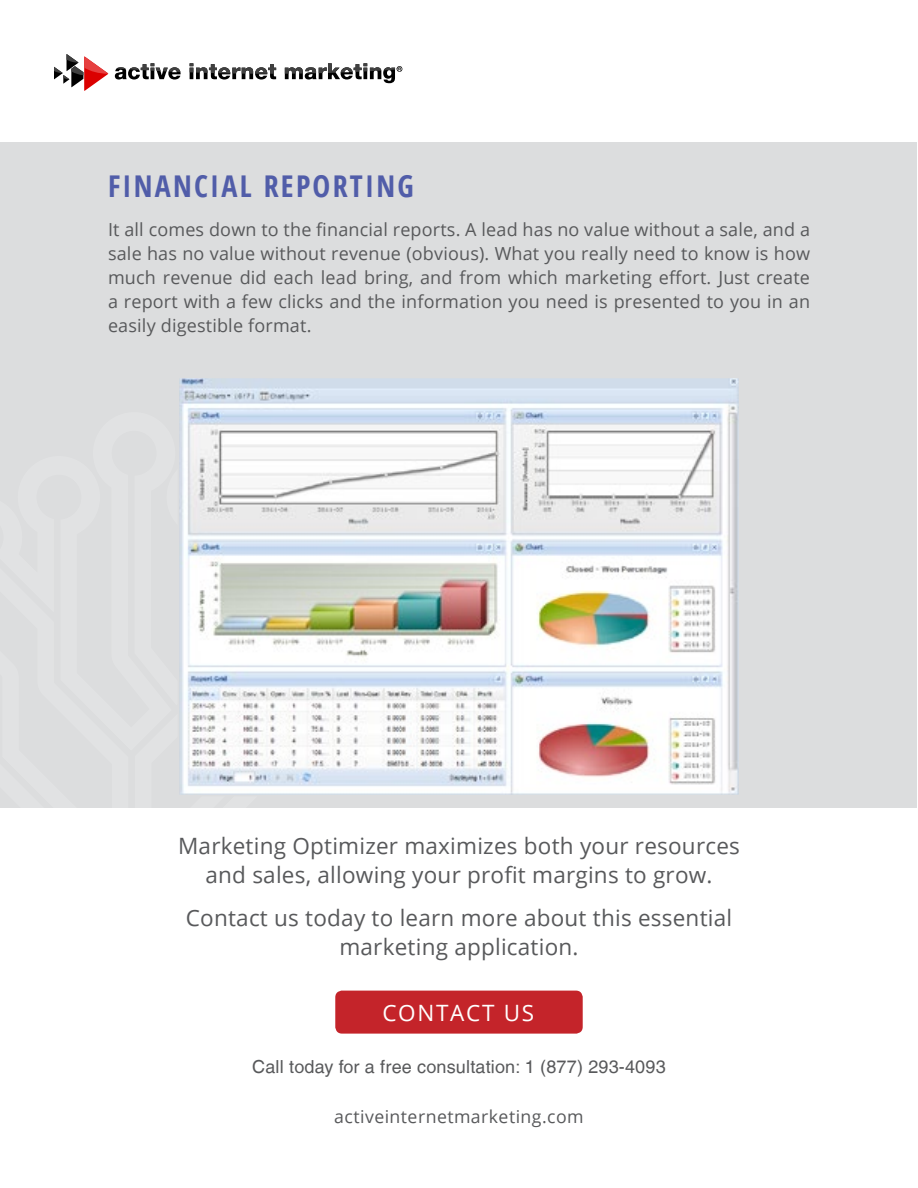
<style>
.page{position:relative;width:918px;height:1188px;background:#fff}
.page>*{position:absolute;margin:0;border:0;box-sizing:border-box;transform-origin:0 0}
.t1{font:700 condensed 30px "Open Sans";color:#515da9}
.t2{font:22.5px/28.5px "Open Sans";letter-spacing:.01em;color:#58595b;text-align:center}
.t3{font:22.5px "Open Sans";letter-spacing:.075em;color:#fff}
.t4{font:18px/24px "Open Sans";letter-spacing:.01em;color:#58595b;text-align:justify}
.t5{font:18px "Helvetica LT";letter-spacing:.01em;color:#58595b}
.t6{font:17.7px "Open Sans";letter-spacing:.025em;color:#58595b}
</style>
<div class="page">
<div style="left:0;top:142px;width:916px;height:665px;background:#dcddde"></div>
<div style="left:335px;top:991px;width:248px;height:43px;background:#c4242a;border-radius:7px"></div>
<img style="left:181px;top:380px;width:556px;height:413px">
<div style="left:178px;top:377px;width:562px;height:419px;border:2px solid #dcddde"></div>
<svg style="left:54px;top:54px;width:54px;height:37px"></svg>
<svg style="left:115px;top:63px;width:287px;height:20px"></svg>
<h1 class="t1" style="left:108px;top:165px;width:17px">FINANCIAL</h1>
<h1 class="t1" style="left:264px;top:165px;width:18px">REPORTING</h1>
<p class="t4" style="left:108px;top:217px;width:704px">It all comes down to the financial reports. A lead has no value without a sale, and a sale has no value without revenue (obvious). What you really need to know is how much revenue did each lead bring, and from which marketing effort. Just create a report with a few clicks and the information you need is presented to you in an easily digestible format.</p>
<p class="t2" style="left:178px;top:831px;width:563px">Marketing Optimizer maximizes both your resources and sales, allowing your profit margins to grow.</p>
<p class="t2" style="left:186px;top:903px;width:548px">Contact us today to learn more about this essential marketing application.</p>
<p class="t3" style="left:382px;top:997px;width:153px">co ntact us</p>
<p class="t5" style="left:252px;top:1056px;width:415px">Call today for a free consultation: 1 (877) 293-4093</p>
<p class="t6" style="left:334px;top:1105px;width:251px">activeinternetmarketing.com</p>
</div>
